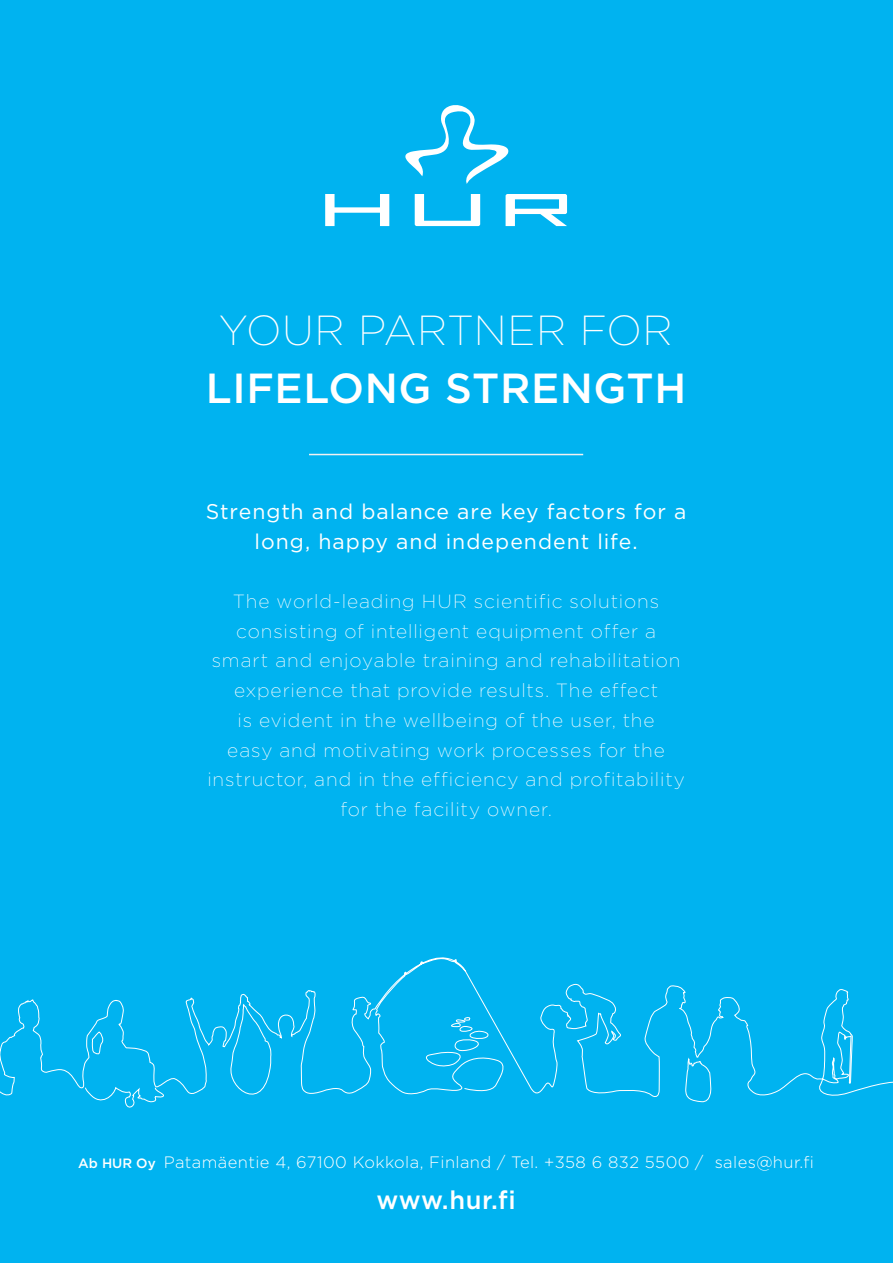
<style>
.page{position:relative;width:893px;height:1263px;background:#00b3f0}
.page>*{position:absolute;margin:0;border:0;box-sizing:border-box;transform-origin:0 0}
.t1{font:500 42px "Gotham";letter-spacing:.015em;color:#fff}
.t2{font:200 42px "Gotham";letter-spacing:.015em;color:#fff}
.t3{font:500 25.5px "Gotham";letter-spacing:.025em;color:#fff}
.t4{font:21.15px/29.7px "Gotham";letter-spacing:.05em;color:#fff;text-align:center}
.t5{font:200 19.05px/29.7px "Gotham";letter-spacing:.045em;color:#fff;text-align:center}
.t6{font:300 16.5px "Gotham";letter-spacing:.025em;color:#fff}
.s1{font-weight:500;font-size:13.5px}
</style>
<div class="page">
<svg style="left:325px;top:105px;width:242px;height:121px"></svg>
<svg style="left:0;top:957px;width:893px;height:151px"></svg>
<hr style="left:309px;top:454px;width:274px;height:1px;background:#f1f1f2">
<h1 class="t2" style="left:219px;top:304px;width:455px">YOUR PARTNER FOR</h1>
<h1 class="t1" style="left:206px;top:360px;width:482px">LIFELONG STRENGTH</h1>
<p class="t4" style="left:206px;top:496px;width:482px">Strength and balance are key factors for a long, happy and independent life.</p>
<p class="t5" style="left:207px;top:586px;width:479px">The world-leading HUR scientific solutions consisting of intelligent equipment offer a smart and enjoyable training and rehabilitation experience that provide results. The effect<br>is evident in the wellbeing of the user, the<br>easy and motivating work processes for the instructor, and in the efficiency and profitability for the facility owner.</p>
<p class="t6" style="left:78px;top:1152px;width:737px"><span class="s1">Ab HUR Oy</span> Patamäentie 4, 67100 Kokkola, Finland / Tel. +358 6 832 5500 / sales@hur.fi</p>
<h2 class="t3" style="left:376px;top:1183px;width:141px">www.hur.fi</h2>
</div>
